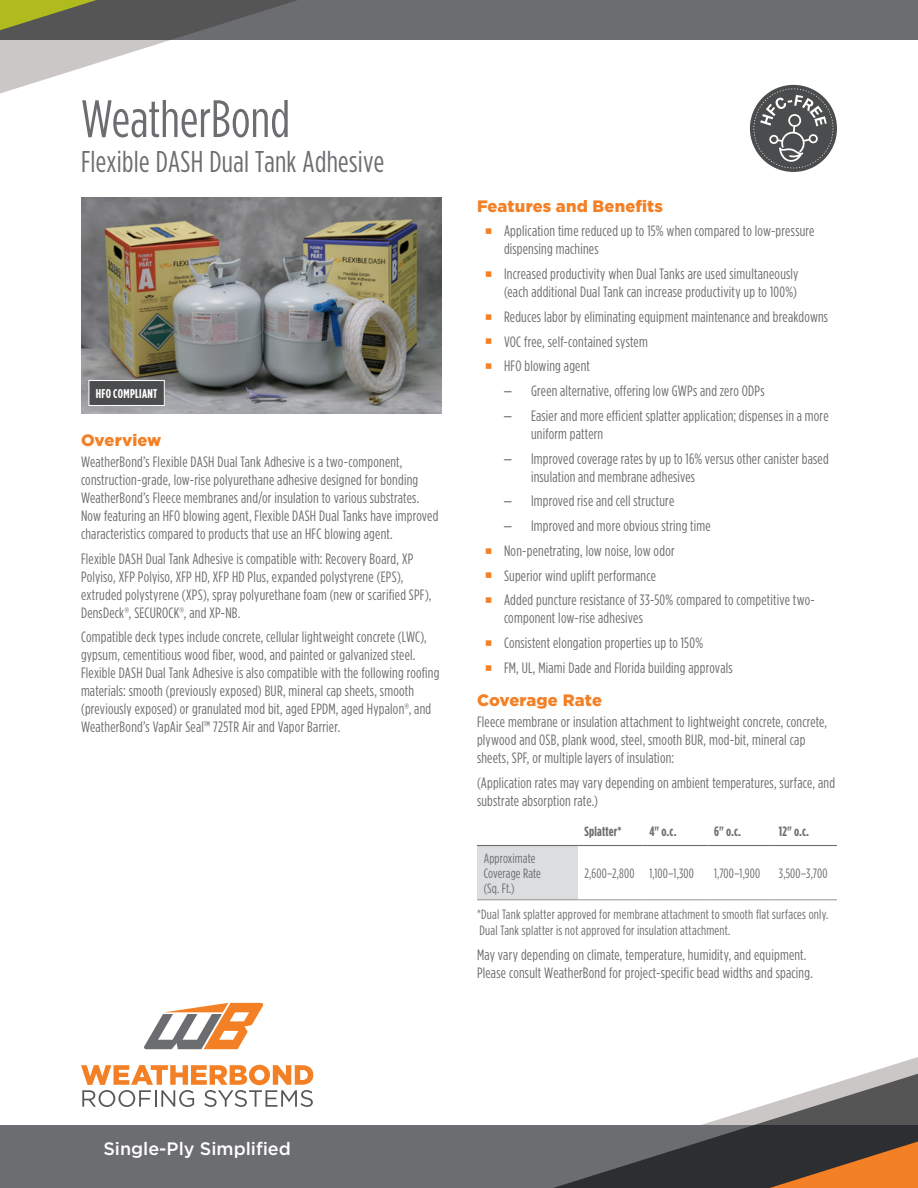
<style>
.page{position:relative;width:918px;height:1188px;background:#fff}
.page>*{position:absolute;margin:0;border:0;box-sizing:border-box;transform-origin:0 0}
.t1{font:52.5px "Gotham Condensed";color:#6c6d70}
.t2{font:30px "Gotham Condensed";letter-spacing:.01em;color:#6c6d70}
.t3{font:500 18px "Gotham";color:#fff}
.t4{font:900 16.5px "Gotham";letter-spacing:.005em;color:#f48026}
.t5{font:15px/18px "Gotham Condensed";letter-spacing:.015em;color:#6c6d70}
.t6{font:13.5px/15px "Gotham Condensed";letter-spacing:.015em;color:#6c6d70}
.t7{font:700 13.5px "Gotham Condensed";letter-spacing:.015em;color:#6c6d70}
.t8{font:700 12.75px "Gotham Condensed";letter-spacing:.025em;color:#fff}
.s1{font-family:"Helvetica Neue";font-stretch:condensed}
</style>
<div class="page">
<svg style="left:877px;top:1057px;width:41px;height:13px"></svg>
<div style="left:0;top:1125px;width:918px;height:63px;background:#6c6d70"></div>
<svg style="left:553px;top:1070px;width:365px;height:118px"></svg>
<svg style="left:144px;top:1003px;width:120px;height:46px"></svg>
<svg style="left:81px;top:1065px;width:232px;height:42px"></svg>
<div style="left:0;top:0;width:918px;height:40px;background:#6c6d70"></div>
<svg style="left:770px;top:1142px;width:148px;height:46px;background:#91572b"></svg>
<svg style="left:0;top:0;width:297px;height:94px"></svg>
<svg style="left:707px;top:846px;width:130px;height:1px"></svg>
<div style="left:477px;top:846px;width:101px;height:54px;background:#dcdddf"></div>
<hr style="left:477px;top:899px;width:101px;height:1px;background:#939598">
<hr style="left:578px;top:899px;width:65px;height:1px;background:#939598">
<hr style="left:643px;top:899px;width:64px;height:1px;background:#939598">
<hr style="left:707px;top:899px;width:65px;height:1px;background:#939598">
<hr style="left:772px;top:899px;width:65px;height:1px;background:#939598">
<hr style="left:477px;top:845px;width:101px;height:1px;background:#6c6d70">
<hr style="left:578px;top:845px;width:65px;height:1px;background:#6c6d70">
<hr style="left:643px;top:845px;width:64px;height:1px;background:#6c6d70">
<hr style="left:707px;top:845px;width:65px;height:1px;background:#6c6d70">
<hr style="left:772px;top:845px;width:65px;height:1px;background:#6c6d70">
<img style="left:81px;top:198px;width:360px;height:216px">
<svg style="left:750px;top:85px;width:87px;height:87px"></svg>
<svg style="left:754px;top:89px;width:79px;height:79px"></svg>
<div style="left:89px;top:381px;width:75px;height:24px;background:#4b4c4d"></div>
<div style="left:89px;top:380px;width:76px;height:26px;border:1px solid #fff"></div>
<p class="t1" style="left:81px;top:89px;width:211px">WeatherBond</p>
<p class="t2" style="left:81px;top:144px;width:305px">Flexible DASH Dual Tank Adhesive</p>
<p class="t8" style="left:96px;top:386px;width:63px">HFO COMPLIANT</p>
<p class="t4" style="left:81px;top:430px;width:82px">Overview</p>
<p class="t5" style="left:81px;top:452px;width:359px">WeatherBond’s Flexible DASH Dual Tank Adhesive is a two-component, construction-grade, low-rise polyurethane adhesive designed for bonding WeatherBond’s Fleece membranes and/or insulation to various substrates.<br>Now featuring an HFO blowing agent, Flexible DASH Dual Tanks have improved characteristics compared to products that use an HFC blowing agent.</p>
<p class="t5" style="left:81px;top:549px;width:352px">Flexible DASH Dual Tank Adhesive is compatible with: Recovery Board, XP Polyiso, XFP Polyiso, XFP HD, XFP HD Plus, expanded polystyrene (EPS), extruded polystyrene (XPS), spray polyurethane foam (new or scarified SPF), DensDeck®, SECUROCK®, and XP-NB.</p>
<p class="t5" style="left:81px;top:628px;width:360px">Compatible deck types include concrete, cellular lightweight concrete (LWC), gypsum, cementitious wood fiber, wood, and painted or galvanized steel.<br>Flexible DASH Dual Tank Adhesive is also compatible with the following roofing materials: smooth (previously exposed) BUR, mineral cap sheets, smooth (previously exposed) or granulated mod bit, aged EPDM, aged Hypalon®, and WeatherBond’s VapAir Seal™ 725TR Air and Vapor Barrier.</p>
<p class="t4" style="left:477px;top:196px;width:188px">Features and Benefits</p>
<p class="t5" style="left:504px;top:222px;width:312px">Application time reduced up to 15% when compared to low-pressure dispensing machines</p>
<p class="t5" style="left:504px;top:265px;width:296px">Increased productivity when Dual Tanks are used simultaneously (each additional Dual Tank can increase productivity up to 100%)</p>
<p class="t5" style="left:504px;top:307px;width:326px">Reduces labor by eliminating equipment maintenance and breakdowns</p>
<p class="t5" style="left:504px;top:332px;width:145px">VOC free, self-contained system</p>
<p class="t5" style="left:504px;top:357px;width:87px">HFO blowing agent</p>
<p class="t5" style="left:504px;top:382px;width:262px"><span class="s1">–</span> Green alternative, offering low GWPs and zero ODPs</p>
<p class="t5" style="left:531px;top:406px;width:299px;text-indent:-27px"><span class="s1">–</span> Easier and more efficient splatter application; dispenses in a more uniform pattern</p>
<p class="t5" style="left:531px;top:449px;width:299px;text-indent:-27px"><span class="s1">–</span> Improved coverage rates by up to 16% versus other canister based insulation and membrane adhesives</p>
<p class="t5" style="left:504px;top:492px;width:172px"><span class="s1">–</span> Improved rise and cell structure</p>
<p class="t5" style="left:504px;top:517px;width:208px"><span class="s1">–</span> Improved and more obvious string time</p>
<p class="t5" style="left:504px;top:541px;width:172px">Non-penetrating, low noise, low odor</p>
<p class="t5" style="left:504px;top:566px;width:154px">Superior wind uplift performance</p>
<p class="t5" style="left:504px;top:591px;width:312px">Added puncture resistance of 33-50% compared to competitive two&shy;component low-rise adhesives</p>
<p class="t5" style="left:504px;top:634px;width:201px">Consistent elongation properties up to 150%</p>
<p class="t5" style="left:504px;top:658px;width:230px">FM, UL, Miami Dade and Florida building approvals</p>
<p class="t4" style="left:477px;top:691px;width:127px">Coverage Rate</p>
<p class="t5" style="left:477px;top:713px;width:352px">Fleece membrane or insulation attachment to lightweight concrete, concrete, plywood and OSB, plank wood, steel, smooth BUR, mod-bit, mineral cap sheets, SPF, or multiple layers of insulation:</p>
<p class="t5" style="left:477px;top:774px;width:360px">(Application rates may vary depending on ambient temperatures, surface, and substrate absorption rate.)</p>
<p class="t7" style="left:585px;top:823px;width:39px">Splatter*</p>
<p class="t7" style="left:649px;top:823px;width:29px">4" o.c.</p>
<p class="t7" style="left:714px;top:823px;width:29px">6" o.c.</p>
<p class="t7" style="left:779px;top:823px;width:32px">12" o.c.</p>
<p class="t6" style="left:484px;top:851px;width:59px">Approximate<br>Coverage Rate (Sq. Ft.)</p>
<p class="t6" style="left:585px;top:866px;width:51px">2,600–2,800</p>
<p class="t6" style="left:649px;top:866px;width:46px">1,100–1,300</p>
<p class="t6" style="left:714px;top:866px;width:48px">1,700–1,900</p>
<p class="t6" style="left:779px;top:866px;width:50px">3,500–3,700</p>
<p class="t6" style="left:477px;top:906px;width:353px;line-height:16.5px">*Dual Tank splatter approved for membrane attachment to smooth flat surfaces only.<br>Dual Tank splatter is not approved for insulation attachment.</p>
<p class="t5" style="left:477px;top:946px;width:337px">May vary depending on climate, temperature, humidity, and equipment.<br>Please consult WeatherBond for project-specific bead widths and spacing.</p>
<p class="t3" style="left:103px;top:1138px;width:189px">Single-Ply Simplified</p>
</div>
